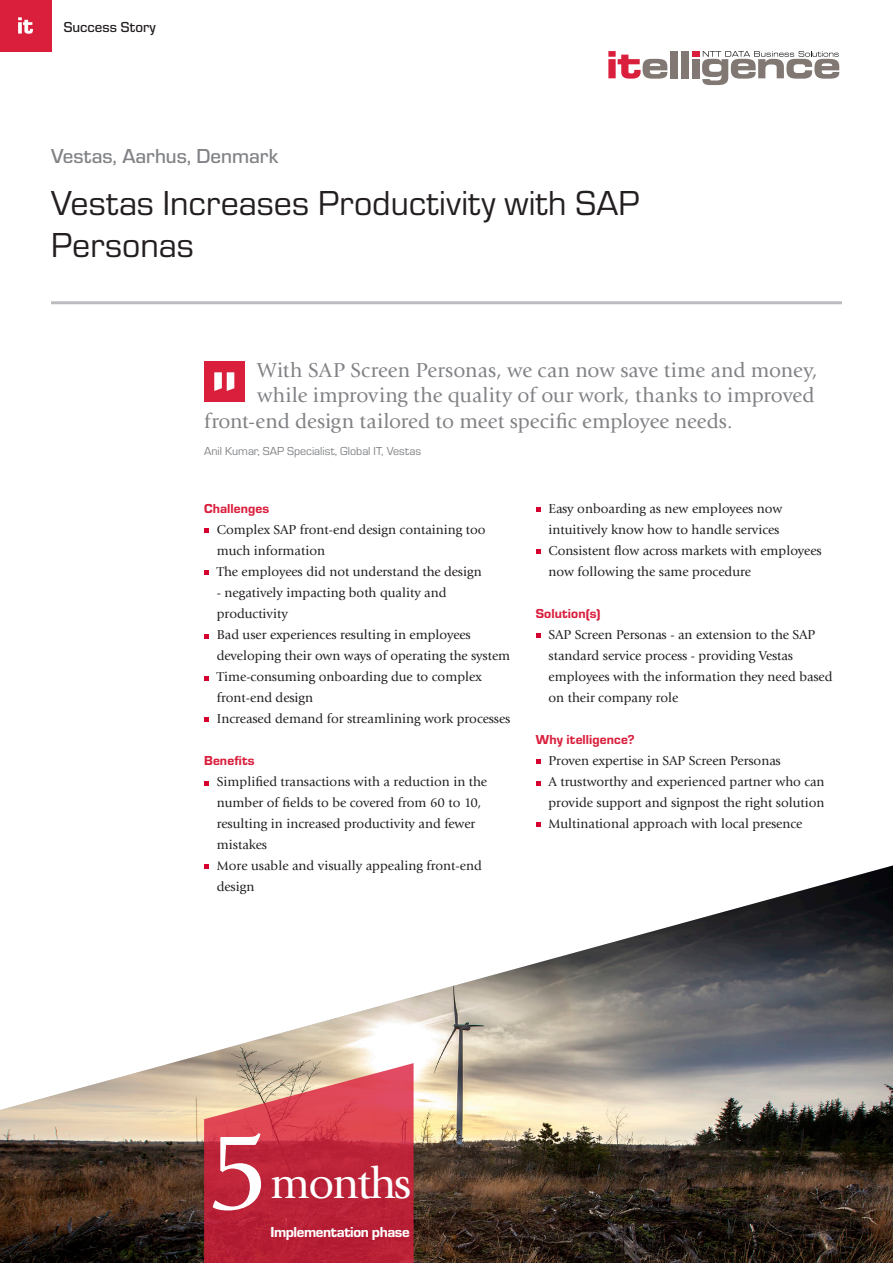
<style>
.page{position:relative;width:893px;height:1263px;background:#fff}
.page>*{position:absolute;margin:0;border:0;box-sizing:border-box;transform-origin:0 0}
.t1{font:114px "Giovanni Std";color:#fff}
.t2{font:45px "Giovanni Std";letter-spacing:-.04em;color:#fff}
.Eurostyle_Headline{font:36px/42px "Eurostile";color:#231f20}
.t3{font:21px "Giovanni Std";color:#808285}
.t4{font:500 21px "Eurostile";color:#808285}
.t5{font:15px "Eurostile Hea";letter-spacing:-.025em;color:#fff}
.t6{font:500 15px "Eurostile";letter-spacing:.005em;color:#231f20}
.Body_Copy{font:13.5px/21px "Giovanni Std";color:#231f20}
.Bullitpoints{font:13.5px/21px "Giovanni Std";color:#231f20}
.Eurostyle_Copy_Heade{font:13.5px "Eurostile Hea";letter-spacing:.01em;color:#da1f3d}
.t7{font:12px "Eurostile";color:#808285}
</style>
<div class="page">
<img style="left:0;top:865px;width:893px;height:398px">
<div style="left:0;top:0;width:51px;height:51px;background:#da1f3d"></div>
<svg style="left:18px;top:17px;width:15px;height:17px"></svg>
<svg style="left:608px;top:51px;width:59px;height:28px"></svg>
<div style="left:670px;top:51px;width:7px;height:27px;background:#817873"></div>
<div style="left:681px;top:51px;width:7px;height:27px;background:#817873"></div>
<div style="left:692px;top:51px;width:7px;height:6px;background:#da1f3d"></div>
<div style="left:692px;top:59px;width:7px;height:19px;background:#817873"></div>
<svg style="left:702px;top:51px;width:137px;height:34px"></svg>
<svg style="left:204px;top:1063px;width:210px;height:200px;background:#c6424e"></svg>
<div style="left:204px;top:361px;width:40px;height:41px;background:#da1f3d"></div>
<svg style="left:214px;top:372px;width:20px;height:19px"></svg>
<hr style="left:51px;top:301px;width:791px;height:3px;background:#bcbdc0">
<svg style="left:204px;top:528px;width:5px;height:5px"></svg>
<svg style="left:204px;top:570px;width:5px;height:5px"></svg>
<svg style="left:204px;top:634px;width:5px;height:5px"></svg>
<svg style="left:204px;top:676px;width:5px;height:4px"></svg>
<svg style="left:204px;top:717px;width:5px;height:5px"></svg>
<svg style="left:204px;top:781px;width:5px;height:5px"></svg>
<svg style="left:204px;top:864px;width:5px;height:5px"></svg>
<svg style="left:536px;top:507px;width:5px;height:5px"></svg>
<svg style="left:536px;top:549px;width:5px;height:5px"></svg>
<svg style="left:536px;top:633px;width:5px;height:5px"></svg>
<svg style="left:536px;top:759px;width:5px;height:5px"></svg>
<svg style="left:536px;top:781px;width:5px;height:5px"></svg>
<svg style="left:536px;top:822px;width:5px;height:5px"></svg>
<p class="t6" style="left:64px;top:16px;width:93px">Success Story</p>
<p class="t4" style="left:51px;top:141px;width:229px">Vestas, Aarhus, Denmark</p>
<p class="Eurostyle_Headline" style="left:51px;top:181px;width:590px">Vestas Increases Productivity with SAP<br>Personas</p>
<p class="t3" style="left:257px;top:358px;width:562px">With SAP Screen Personas, we can now save time and money,</p>
<p class="t3" style="left:257px;top:383px;width:559px">while improving the quality of our work, thanks to improved</p>
<p class="t3" style="left:204px;top:409px;width:530px">front-end design tailored to meet specific employee needs.</p>
<p class="t7" style="left:204px;top:442px;width:218px">Anil Kumar, SAP Specialist, Global IT, Vestas</p>
<p class="Eurostyle_Copy_Heade" style="left:204px;top:499px;width:67px">Challenges</p>
<p class="Bullitpoints" style="left:217px;top:519px;width:270px">Complex SAP front-end design containing too much information</p>
<p class="Bullitpoints" style="left:217px;top:561px;width:266px">The employees did not understand the design</p>
<p class="Bullitpoints" style="left:217px;top:582px;width:231px">- negatively impacting both quality and productivity</p>
<p class="Bullitpoints" style="left:217px;top:624px;width:295px">Bad user experiences resulting in employees developing their own ways of operating the system</p>
<p class="Bullitpoints" style="left:217px;top:666px;width:266px">Time-consuming onboarding due to complex front-end design</p>
<p class="Bullitpoints" style="left:217px;top:708px;width:295px">Increased demand for streamlining work processes</p>
<p class="Eurostyle_Copy_Heade" style="left:204px;top:751px;width:52px">Benefits</p>
<p class="Body_Copy" style="left:217px;top:771px;width:272px">Simplified transactions with a reduction in the number of fields to be covered from 60 to 10, resulting in increased productivity and fewer mistakes</p>
<p class="Body_Copy" style="left:217px;top:855px;width:266px">More usable and visually appealing front-end design</p>
<p class="Body_Copy" style="left:549px;top:498px;width:235px">Easy onboarding as new employees now intuitively know how to handle services</p>
<p class="Body_Copy" style="left:549px;top:540px;width:275px">Consistent flow across markets with employees now following the same procedure</p>
<p class="Eurostyle_Copy_Heade" style="left:536px;top:604px;width:66px">Solution(s)</p>
<p class="Bullitpoints" style="left:549px;top:624px;width:286px">SAP Screen Personas - an extension to the SAP standard service process - providing Vestas employees with the information they need based on their company role</p>
<p class="Eurostyle_Copy_Heade" style="left:536px;top:730px;width:100px">Why itelligence?</p>
<p class="Body_Copy" style="left:549px;top:750px;width:234px">Proven expertise in SAP Screen Personas</p>
<p class="Body_Copy" style="left:549px;top:771px;width:278px">A trustworthy and experienced partner who can provide support and signpost the right solution</p>
<p class="Body_Copy" style="left:549px;top:813px;width:255px">Multinational approach with local presence</p>
<p class="t1" style="left:207px;top:1107px;width:65px">5</p>
<p class="t2" style="left:270px;top:1158px;width:143px">months</p>
<p class="t5" style="left:270px;top:1221px;width:141px">Implementation phase</p>
</div>
